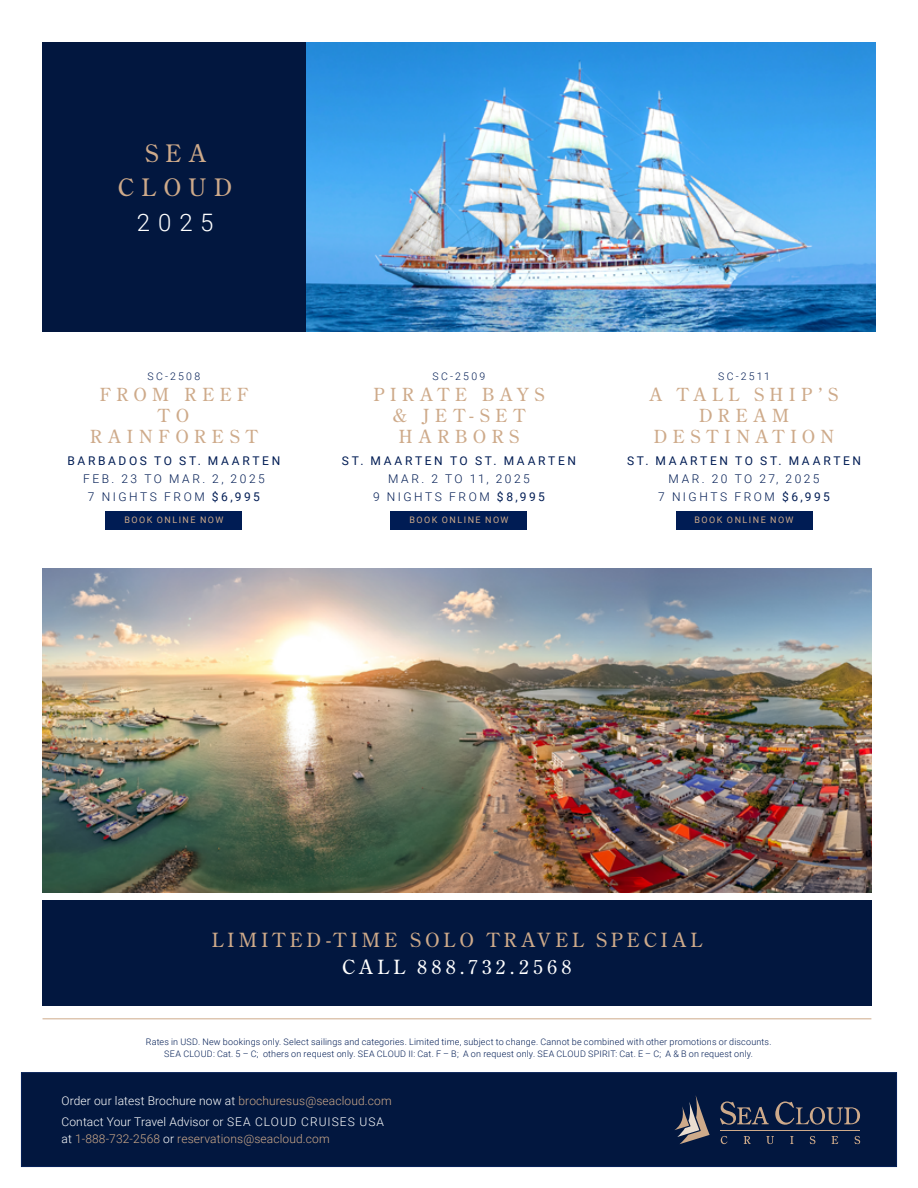
<style>
.page{position:relative;width:918px;height:1188px;background:#fff}
.page>*{position:absolute;margin:0;border:0;box-sizing:border-box;transform-origin:0 0}
.t1{font:24px/34.5px "Century Old Style Std";letter-spacing:.32em;color:#ceaa8a;text-align:center}
.t2{font:300 24px "Roboto";color:#fff}
.t3{font:19.5px "Century Old Style Std";letter-spacing:.23em;color:#ceaa8a}
.t4{font:19.5px "Century Old Style Std";letter-spacing:.225em;color:#fff}
.t5{font:18px/21px "Century Old Style Std";letter-spacing:.33em;color:#ceaa8a;text-align:center}
.t6{font:300 12px/18px "Roboto";letter-spacing:.21em;color:#001c54;text-align:center}
.t7{font:300 12px/20.7px "Roboto";letter-spacing:.01em;color:#fff}
.t8{font:12px "Roboto";letter-spacing:.22em;color:#001c54}
.t9{font:300 12px "Roboto";letter-spacing:.01em;color:#ceaa8a}
.t10{font:300 10.5px "Roboto";letter-spacing:.225em;color:#001c54}
.t11{font:300 9px/12px "Roboto";letter-spacing:.02em;color:#001c54;text-align:center}
.t12{font:9px "Roboto";letter-spacing:.165em;color:#ceaa8a}
.s1{font-weight:400}
.s2{color:#ceaa8a}
.s3{color:#fff}
</style>
<div class="page">
<div style="left:21px;top:1072px;width:876px;height:95px;background:#02173f;border:1px solid #001c54"></div>
<hr style="left:720px;top:1130px;width:140px;height:1px;background:#ceaa8a">
<svg style="left:721px;top:1136px;width:6px;height:8px"></svg>
<svg style="left:744px;top:1136px;width:7px;height:8px"></svg>
<svg style="left:766px;top:1136px;width:8px;height:8px"></svg>
<svg style="left:790px;top:1136px;width:4px;height:8px"></svg>
<svg style="left:810px;top:1136px;width:5px;height:8px"></svg>
<svg style="left:854px;top:1136px;width:6px;height:8px"></svg>
<svg style="left:832px;top:1136px;width:6px;height:8px"></svg>
<svg style="left:720px;top:1101px;width:49px;height:24px"></svg>
<svg style="left:775px;top:1101px;width:85px;height:24px"></svg>
<svg style="left:674px;top:1095px;width:36px;height:49px"></svg>
<hr style="left:43px;top:1018px;width:828px;height:1px;background:#ceaa8a">
<div style="left:43px;top:43px;width:263px;height:289px;background:#02173f"></div>
<div style="left:391px;top:511px;width:136px;height:18px;background:#001c54"></div>
<div style="left:676px;top:511px;width:136px;height:18px;background:#001c54"></div>
<div style="left:106px;top:511px;width:136px;height:18px;background:#001c54"></div>
<img style="left:306px;top:43px;width:569px;height:289px">
<div style="left:42px;top:900px;width:829px;height:106px;background:#02173f"></div>
<img style="left:43px;top:568px;width:828px;height:325px">
<h1 class="t1" style="left:118px;top:135px;width:116px">SEA<br>CLOUD</h1>
<h1 class="t2" style="left:137px;top:205px;width:78px">2025</h1>
<p class="t10" style="left:147px;top:368px;width:54px">SC-2508</p>
<h3 class="t5" style="left:90px;top:383px;width:169px">FROM REEF<br>T O<br>RAINFOREST</h3>
<h3 class="t8" style="left:68px;top:452px;width:214px">BARBADOS TO ST. MAARTEN</h3>
<h3 class="t6" style="left:83px;top:469px;width:183px">FEB. 23 TO MAR. 2, 2025<br>7 NIGHTS FROM <span class="s1">$6,995</span></h3>
<p class="t12" style="left:124px;top:514px;width:101px">BOOK ONLINE NOW</p>
<p class="t10" style="left:433px;top:368px;width:54px">SC-2509</p>
<h3 class="t5" style="left:374px;top:383px;width:172px">PIRATE BAYS &amp; JET-SET<br>HARBORS</h3>
<h3 class="t8" style="left:342px;top:452px;width:236px">ST. MAARTEN TO ST. MAARTEN</h3>
<h3 class="t6" style="left:373px;top:469px;width:173px">MAR. 2 TO 11, 2025<br>9 NIGHTS FROM <span class="s1">$8,995</span></h3>
<p class="t12" style="left:409px;top:514px;width:101px">BOOK ONLINE NOW</p>
<p class="t10" style="left:718px;top:368px;width:53px">SC-2511</p>
<h3 class="t5" style="left:650px;top:383px;width:190px">A TALL SHIP’S<br>DREAM<br>DESTINATION</h3>
<h3 class="t8" style="left:627px;top:452px;width:236px">ST. MAARTEN TO ST. MAARTEN</h3>
<h3 class="t6" style="left:658px;top:469px;width:173px">MAR. 20 TO 27, 2025<br>7 NIGHTS FROM <span class="s1">$6,995</span></h3>
<p class="t12" style="left:695px;top:514px;width:101px">BOOK ONLINE NOW</p>
<h2 class="t3" style="left:212px;top:927px;width:492px">LIMITED-TIME SOLO TRAVEL SPECIAL</h2>
<h2 class="t4" style="left:342px;top:954px;width:231px">CALL 888.732.2568</h2>
<p class="t11" style="left:146px;top:1035px;width:627px">Rates in USD. New bookings only. Select sailings and categories. Limited time, subject to change. Cannot be combined with other promotions or discounts.<br>SEA CLOUD: Cat. 5 – C; others on request only. SEA CLOUD II: Cat. F – B; A on request only. SEA CLOUD SPIRIT: Cat. E – C; A &amp; B on request only.</p>
<h3 class="t7" style="left:62px;top:1090px;width:332px">Order our latest Brochure now at <span class="s2">brochuresus@seacloud.com<br></span>Contact Your Travel Advisor or SEA CLOUD CRUISES USA</h3>
<h3 class="t9" style="left:62px;top:1130px;width:270px"><span class="s3">at</span> 1-888-732-2568 <span class="s3">or</span> reservations@seacloud.com</h3>
</div>
